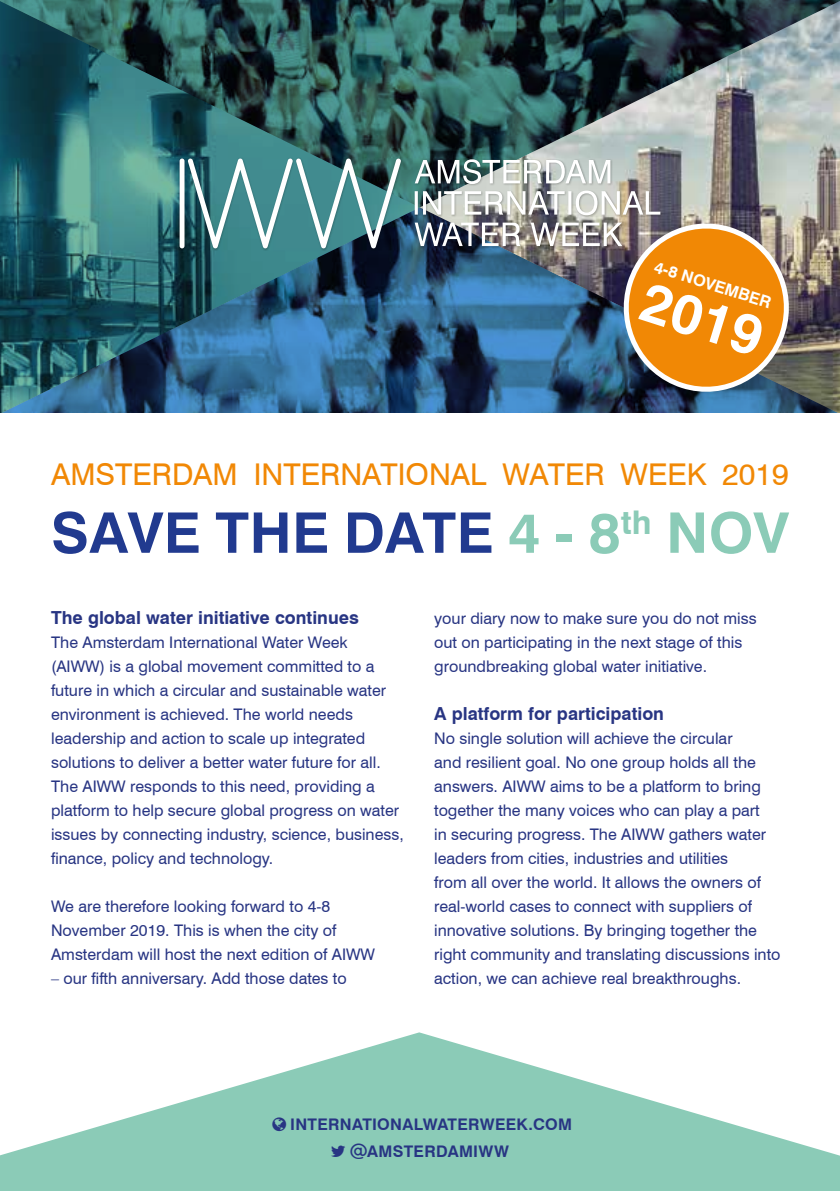
<style>
.page{position:relative;width:840px;height:1191px;background:#fff}
.page>*{position:absolute;margin:0;border:0;box-sizing:border-box;transform-origin:0 0}
.t1{font:700 56px "Swiss 721 BT";letter-spacing:.01em;color:#213a8f}
.t2{font:700 55.4px "Swiss 721 BT";color:#fff}
.t3{font:30px "Swiss 721 BT";color:#f18805}
.t4{font:700 18px "Swiss 721 BT";color:#283583}
.t5{font:700 16.4px "Swiss 721 BT";color:#fff}
.t6{font:16px/24px "Swiss 721 BT";color:#283583}
.t7{font:700 16px/27.2px "Swiss 721 BT";letter-spacing:.02em;color:#283583;text-align:center}
.s1{color:#8bcbb7}
.s2{font-family:"Shree Dev 0714"}
</style>
<div class="page">
<img style="left:0;top:0;width:839px;height:207px">
<img style="left:0;top:207px;width:839px;height:206px">
<svg style="left:0;top:1032px;width:839px;height:159px;fill:#8bcbb7"></svg>
<div style="left:178px;top:157px;width:485px;height:94px;background:#000;opacity:.25"></div>
<img style="left:414px;top:190px;width:246px;height:56px">
<svg style="left:414px;top:159px;width:196px;height:25px"></svg>
<svg style="left:179px;top:158px;width:222px;height:90px"></svg>
<img style="left:599px;top:199px;width:213px;height:214px">
<svg style="left:272px;top:1117px;width:14px;height:14px"></svg>
<svg style="left:331px;top:1145px;width:14px;height:12px"></svg>
<p class="t5" style="left:657px;top:256px;width:123px;rotate:18deg">4-8 NOVEMBER</p>
<h2 class="t2" style="left:653px;top:267px;width:126px;rotate:18deg">2019</h2>
<h3 class="t3" style="left:51px;top:456px;width:739px">AMSTERDAM INTERNATIONAL WATER WEEK 2019</h3>
<h1 class="t1" style="left:51px;top:499px;width:739px">SAVE THE DATE <span class="s1">4 - 8</span><sup>th</sup> <span class="s1">NOV</span></h1>
<p class="t4" style="left:51px;top:607px;width:309px">The global water initiative continues</p>
<p class="t6" style="left:51px;top:630px;width:354px">The Amsterdam International Water Week (AIWW) is a global movement committed to a future in which a circular and sustainable water environment is achieved. The world needs leadership and action to scale up integrated solutions to deliver a better water future for all.<br>The AIWW responds to this need, providing a platform to help secure global progress on water issues by connecting industry, science, business, finance, policy and technology.</p>
<p class="t6" style="left:51px;top:894px;width:325px">We are therefore looking forward to 4-8<br>November 2019. This is when the city of<br>Amsterdam will host the next edition of AIWW</p>
<p class="t6" style="left:51px;top:966px;width:297px">– our fifth anniversary. Add those dates to</p>
<p class="t6" style="left:434px;top:606px;width:324px">your diary now to make sure you do not miss out on participating in the next stage of this groundbreaking global water initiative.</p>
<p class="t4" style="left:434px;top:703px;width:231px">A platform for participation</p>
<p class="t6" style="left:434px;top:726px;width:347px">No single solution will achieve the circular<br>and resilient goal. No one group holds all the answers. AIWW aims to be a platform to bring together the many voices who can play a part<br>in securing progress. The AIWW gathers water leaders from cities, industries and utilities<br>from all over the world. It allows the owners of real-world cases to connect with suppliers of innovative solutions. By bringing together the right community and translating discussions into action, we can achieve real breakthroughs.</p>
<p class="t7" style="left:290px;top:1110px;width:283px">INTERNATIONALWATERWEEK.COM <span class="s2">@</span>AMSTERDAMIWW</p>
</div>
